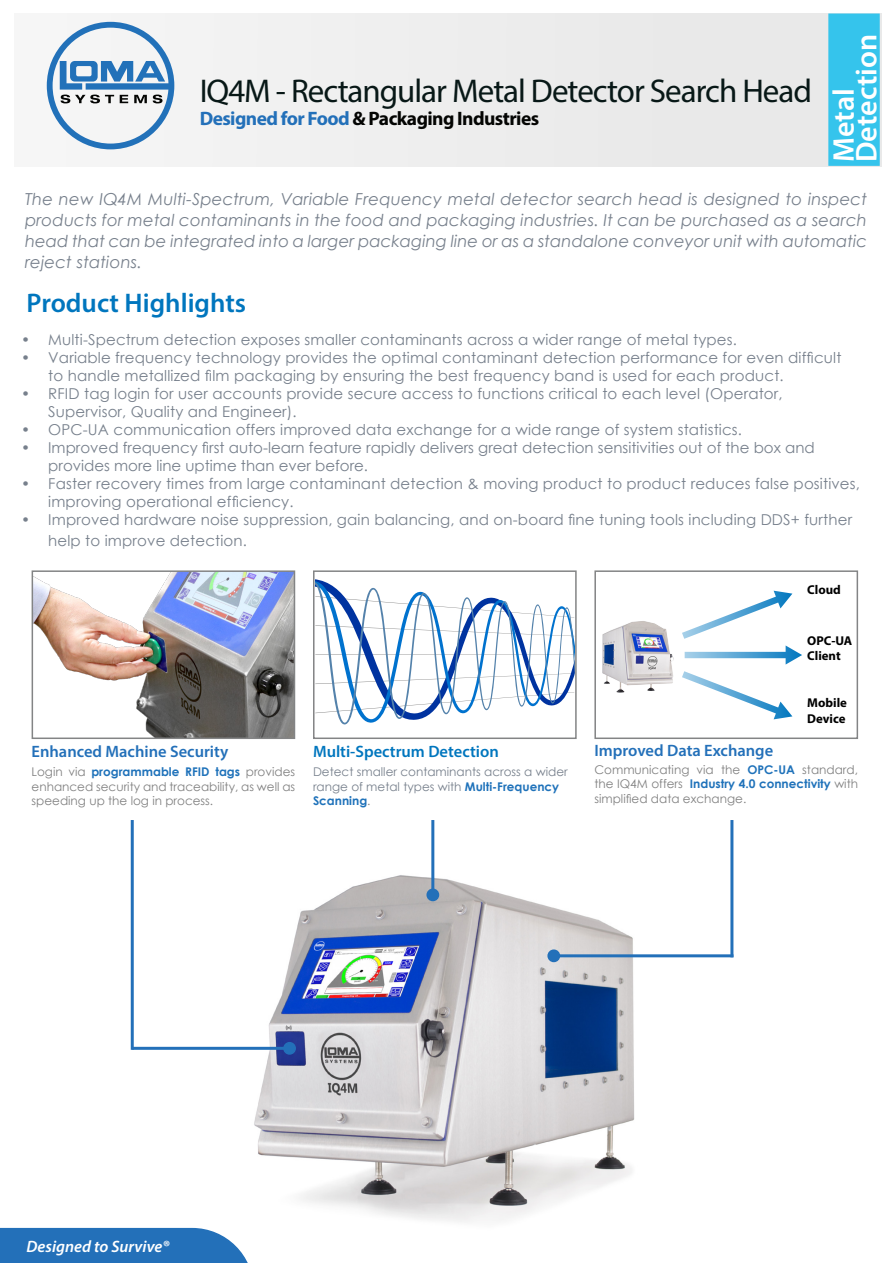
<style>
.page{position:relative;width:893px;height:1263px;background:#fff}
.page>*{position:absolute;margin:0;border:0;box-sizing:border-box;transform-origin:0 0}
.t1{font:33px "Myriad Pro";letter-spacing:-.03em;color:#081817}
.t2{font:600 30px/22.5px "Myriad Pro";color:#fff}
.t3{font:600 27px "Myriad Pro";color:#0076be}
.t4{font:700 19.5px "Myriad Pro";letter-spacing:-.03em;color:#040503}
.t5{font:italic 16.5px/21px "Century Gothic";letter-spacing:.005em;color:#77808c;text-align:justify}
.t6{font:600 16.5px "Myriad Pro";color:#2370b9}
.t7{font:600 16.5px "Myriad Pro";color:#0076be}
.t8{font:italic 600 16.5px "Myriad Pro";color:#fff}
.t9{font:15px/18px "Century Gothic";letter-spacing:.01em;color:#77808c}
.t10{font:700 12.75px/15.5px "Myriad Pro";color:#000}
.t11{font:12px/14.4px "Century Gothic";color:#808080;text-align:justify}
.t12{font:12px/14.4px "Century Gothic";color:#77808c}
.s1{color:#2370b9}
.s2{font-weight:700;color:#1f72ba}
.s3{color:#808080}
</style>
<div class="page">
<div style="left:14px;top:14px;width:868px;height:153px;background:#e9e9e9"></div>
<div style="left:0;top:1228px;width:248px;height:35px;background:#2370b9"></div>
<svg style="left:316px;top:579px;width:258px;height:146px"></svg>
<div style="left:313px;top:570px;width:264px;height:169px;border:2px solid #838485"></div>
<div style="left:828px;top:14px;width:52px;height:152px;background:#35c4ec;border:2px solid #35c4ec"></div>
<svg style="left:47px;top:22px;width:127px;height:127px"></svg>
<img style="left:35px;top:573px;width:257px;height:163px">
<div style="left:32px;top:570px;width:263px;height:169px;border:2px solid #838485"></div>
<svg style="left:682px;top:591px;width:110px;height:48px"></svg>
<svg style="left:682px;top:671px;width:110px;height:48px"></svg>
<svg style="left:685px;top:645px;width:117px;height:19px"></svg>
<img style="left:602px;top:621px;width:72px;height:72px">
<div style="left:594px;top:570px;width:264px;height:169px;border:2px solid #838485"></div>
<img style="left:242px;top:870px;width:409px;height:372px">
<hr style="left:132px;top:1047px;width:158px;height:3px;background:#2370b9">
<div style="left:284px;top:1043px;width:11px;height:11px;background:#2370b9;border-radius:50%"></div>
<div style="left:283px;top:1042px;width:13px;height:13px;border:2px solid #2370b9;border-radius:50%"></div>
<hr style="left:131px;top:820px;width:3px;height:230px;background:#2370b9">
<hr style="left:554px;top:954px;width:179px;height:3px;background:#2370b9">
<div style="left:548px;top:950px;width:11px;height:11px;background:#2370b9;border-radius:50%"></div>
<div style="left:547px;top:949px;width:13px;height:13px;border:2px solid #2370b9;border-radius:50%"></div>
<hr style="left:730px;top:820px;width:3px;height:137px;background:#2370b9">
<hr style="left:431px;top:820px;width:3px;height:74px;background:#2370b9">
<div style="left:427px;top:889px;width:11px;height:11px;background:#2370b9;border-radius:50%"></div>
<div style="left:426px;top:888px;width:13px;height:13px;border:2px solid #2370b9;border-radius:50%"></div>
<h1 class="t1" style="left:200px;top:71px;width:614px">IQ4M - Rectangular Metal Detector Search Head</h1>
<h3 class="t4" style="left:200px;top:105px;width:341px"><span class="s1">Designed for Food</span> &amp; Packaging Industries</h3>
<h2 class="t2" style="left:832px;top:162px;width:130px;rotate:-90deg">Metal<br>Detection</h2>
<p class="t5" style="left:25px;top:189px;width:844px">The new IQ4M Multi-Spectrum, Variable Frequency metal detector search head is designed to inspect products for metal contaminants in the food and packaging industries. It can be purchased as a search head that can be integrated into a larger packaging line or as a standalone conveyor unit with automatic reject stations.</p>
<h3 class="t3" style="left:27px;top:286px;width:221px">Product Highlights</h3>
<p class="t9" style="left:21px;top:331px;width:717px">• Multi-Spectrum detection exposes smaller contaminants across a wider range of metal types.</p>
<p class="t9" style="left:48px;top:349px;width:795px;text-indent:-27px">• Variable frequency technology provides the optimal contaminant detection performance for even difficult to handle metallized film packaging by ensuring the best frequency band is used for each product.</p>
<p class="t9" style="left:48px;top:385px;width:736px;text-indent:-27px">• RFID tag login for user accounts provide secure access to functions critical to each level (Operator,<br>Supervisor, Quality and Engineer).</p>
<p class="t9" style="left:21px;top:421px;width:722px">• OPC-UA communication offers improved data exchange for a wide range of system statistics.</p>
<p class="t9" style="left:48px;top:439px;width:768px;text-indent:-27px">• Improved frequency first auto-learn feature rapidly delivers great detection sensitivities out of the box and provides more line uptime than ever before.</p>
<p class="t9" style="left:48px;top:475px;width:813px;text-indent:-27px">• Faster recovery times from large contaminant detection &amp; moving product to product reduces false positives, improving operational efficiency.</p>
<p class="t9" style="left:48px;top:509px;width:805px;line-height:21px;text-indent:-27px">• Improved hardware noise suppression, gain balancing, and on-board fine tuning tools including DDS+ further help to improve detection.</p>
<p class="t10" style="left:807px;top:582px;width:35px">Cloud</p>
<p class="t6" style="left:32px;top:741px;width:198px">Enhanced Machine Security</p>
<p class="t11" style="left:32px;top:764px;width:265px">Login via <span class="s2">programmable RFID tags</span> provides enhanced security and traceability, as well as speeding up the log in process.</p>
<p class="t7" style="left:313px;top:741px;width:187px">Multi-Spectrum Detection</p>
<p class="t6" style="left:594px;top:740px;width:180px">Improved Data Exchange</p>
<p class="t10" style="left:807px;top:633px;width:47px">OPC-UA<br>Client</p>
<p class="t10" style="left:807px;top:695px;width:41px">Mobile<br>Device</p>
<p class="t12" style="left:313px;top:764px;width:256px">Detect smaller contaminants across a wider range of metal types with <span class="s2">Multi-Frequency<br>Scanning</span><span class="s3">.</span></p>
<p class="t11" style="left:594px;top:762px;width:265px">Communicating via the <span class="s2">OPC-UA</span> standard, the IQ4M offers <span class="s2">Industry 4.0 connectivity</span> with simplified data exchange.</p>
<p class="t8" style="left:26px;top:1235px;width:144px">Designed to Survive®</p>
</div>
